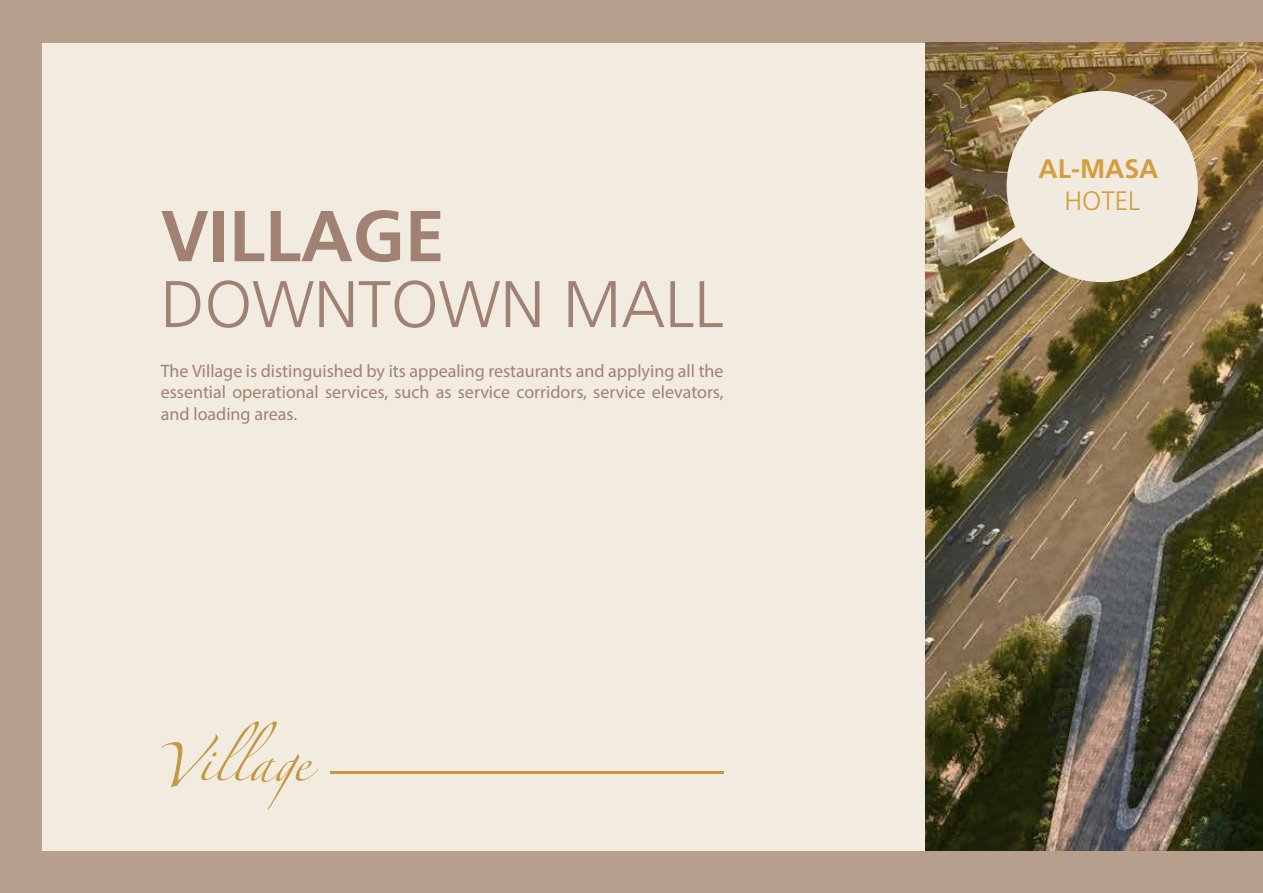
<style>
.page{position:relative;width:1263px;height:893px;background:#b69f8d}
.page>*{position:absolute;margin:0;border:0;box-sizing:border-box;transform-origin:0 0}
.t1{font:700 72px "Frutiger LT Std";color:#a08172}
.t2{font:300 65.85px "Frutiger LT Std";color:#a08172}
.t3{font:700 26.7px "Frutiger LT Std";color:#d49e3f}
.t4{font:300 26.7px "Frutiger LT Std";color:#d49e3f}
.t5{font:18px/21.6px "Myriad Pro";color:#a08273;text-align:justify}
</style>
<div class="page">
<div style="left:43px;top:43px;width:1220px;height:807px;background:#f2ebe0"></div>
<hr style="left:330px;top:771px;width:393px;height:2px;background:#c39943">
<img style="left:926px;top:43px;width:337px;height:807px">
<div style="left:1006px;top:91px;width:192px;height:191px;background:#f0eadf;border-radius:50%"></div>
<svg style="left:964px;top:218px;width:63px;height:48px"></svg>
<svg style="left:161px;top:721px;width:157px;height:88px"></svg>
<h1 class="t1" style="left:161px;top:194px;width:286px">VILLAGE</h1>
<h2 class="t2" style="left:161px;top:267px;width:564px">DOWNTOWN MALL</h2>
<p class="t5" style="left:161px;top:359px;width:564px">The Village is distinguished by its appealing restaurants and applying all the essential operational services, such as service corridors, service elevators, and loading areas.</p>
<h3 class="t3" style="left:1038px;top:153px;width:122px">AL-MASA</h3>
<h3 class="t4" style="left:1064px;top:186px;width:77px">HOTEL</h3>
</div>
